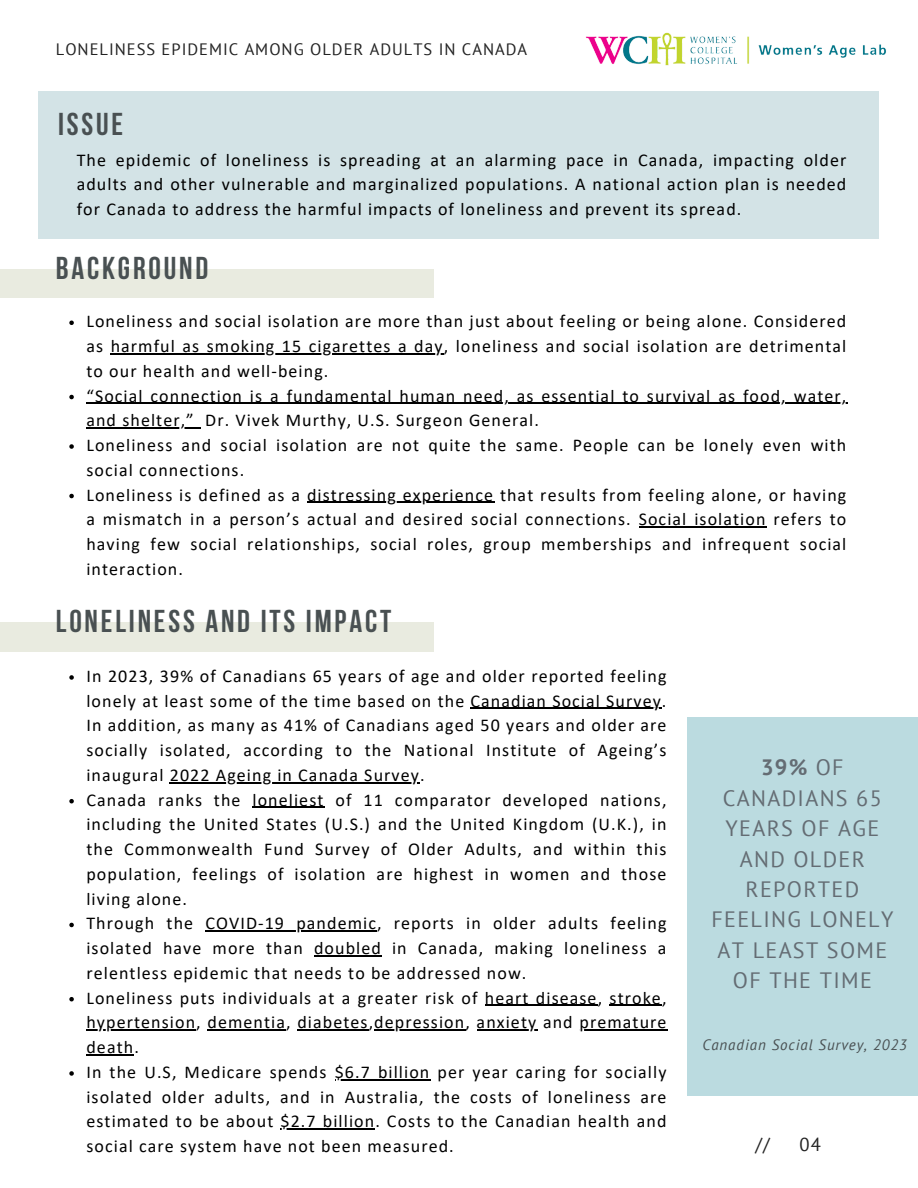
<style>
.page{position:relative;width:918px;height:1188px;background:#fff}
.page>*{position:absolute;margin:0;border:0;box-sizing:border-box;transform-origin:0 0}
.t1{font:700 31.5px "Bebas Neue";letter-spacing:.09em;color:#495052}
.t2{font:22.2px/30.3px "PT Sans";letter-spacing:.06em;color:#646c73;text-align:center}
.t3{font:18.6px "PT Sans";color:#222}
.t4{font:18px/24.8px "Calibri";letter-spacing:.06em;color:#000}
.t5{font:16.5px "PT Sans";letter-spacing:.06em;color:#222}
.t6{font:italic 15px "PT Sans";letter-spacing:.06em;color:#495052}
.s1{font-weight:700}
</style>
<div class="page">
<div style="left:38px;top:92px;width:840px;height:146px;background:#d3e3e6"></div>
<div style="left:0;top:270px;width:434px;height:28px;background:#e9ebe0"></div>
<svg style="left:69px;top:321px;width:5px;height:4px"></svg>
<hr style="left:111px;top:353px;width:333px;height:1px;background:#000">
<svg style="left:69px;top:395px;width:5px;height:4px"></svg>
<hr style="left:86px;top:403px;width:761px;height:1px;background:#000">
<hr style="left:86px;top:427px;width:109px;height:2px;background:#000">
<svg style="left:69px;top:444px;width:5px;height:5px"></svg>
<svg style="left:69px;top:494px;width:5px;height:4px"></svg>
<hr style="left:307px;top:502px;width:187px;height:1px;background:#000">
<hr style="left:639px;top:526px;width:128px;height:2px;background:#000">
<div style="left:0;top:623px;width:434px;height:28px;background:#e9ebe0"></div>
<div style="left:687px;top:718px;width:231px;height:378px;background:#bbdbe0"></div>
<img style="left:586px;top:32px;width:300px;height:34px">
<svg style="left:69px;top:675px;width:5px;height:5px"></svg>
<hr style="left:471px;top:708px;width:191px;height:1px;background:#000">
<hr style="left:170px;top:782px;width:250px;height:1px;background:#000">
<svg style="left:69px;top:799px;width:5px;height:4px"></svg>
<hr style="left:253px;top:807px;width:72px;height:1px;background:#000">
<svg style="left:69px;top:923px;width:5px;height:4px"></svg>
<hr style="left:205px;top:931px;width:172px;height:1px;background:#000">
<hr style="left:314px;top:955px;width:68px;height:1px;background:#000">
<svg style="left:69px;top:997px;width:5px;height:4px"></svg>
<hr style="left:485px;top:1005px;width:113px;height:1px;background:#000">
<hr style="left:610px;top:1005px;width:52px;height:1px;background:#000">
<hr style="left:86px;top:1030px;width:110px;height:1px;background:#000">
<hr style="left:208px;top:1030px;width:78px;height:1px;background:#000">
<hr style="left:297px;top:1030px;width:72px;height:1px;background:#000">
<hr style="left:374px;top:1030px;width:91px;height:1px;background:#000">
<hr style="left:477px;top:1030px;width:60px;height:1px;background:#000">
<hr style="left:580px;top:1030px;width:88px;height:1px;background:#000">
<hr style="left:86px;top:1054px;width:48px;height:1px;background:#000">
<svg style="left:69px;top:1071px;width:5px;height:5px"></svg>
<hr style="left:335px;top:1079px;width:96px;height:1px;background:#000">
<hr style="left:281px;top:1129px;width:94px;height:1px;background:#000">
<p class="t5" style="left:56px;top:38px;width:473px">LONELINESS EPIDEMIC AMONG OLDER ADULTS IN CANADA</p>
<p class="t1" style="left:58px;top:111px;width:67px">ISSUE</p>
<p class="t4" style="left:77px;top:149px;width:771px;text-align:justify">The epidemic of loneliness is spreading at an alarming pace in Canada, impacting older adults and other vulnerable and marginalized populations. A national action plan is needed for Canada to address the harmful impacts of loneliness and prevent its spread.</p>
<p class="t1" style="left:56px;top:255px;width:154px">BACKGROUND</p>
<p class="t4" style="left:86px;top:310px;width:761px">Loneliness and social isolation are more than just about feeling or being alone. Considered as harmful as smoking 15 cigarettes a day, loneliness and social isolation are detrimental</p>
<h3 class="t4" style="left:86px;top:360px;width:761px">to our health and well-being.<br>“Social connection is a fundamental human need, as essential to survival as food, water,</h3>
<p class="t4" style="left:86px;top:409px;width:454px">and shelter,” Dr. Vivek Murthy, U.S. Surgeon General.</p>
<h1 class="t4" style="left:86px;top:434px;width:761px">Loneliness and social isolation are not quite the same. People can be lonely even with social connections.</h1>
<h4 class="t4" style="left:86px;top:484px;width:761px">Loneliness is defined as a distressing experience that results from feeling alone, or having</h4>
<h1 class="t4" style="left:86px;top:508px;width:761px;text-align:justify">a mismatch in a person’s actual and desired social connections. Social isolation refers to having few social relationships, social roles, group memberships and infrequent social interaction.</h1>
<h1 class="t1" style="left:56px;top:609px;width:337px">LONELINESS AND ITS IMPACT</h1>
<p class="t4" style="left:86px;top:665px;width:582px">In 2023, 39% of Canadians 65 years of age and older reported feeling lonely at least some of the time based on the Canadian Social Survey.</p>
<p class="t4" style="left:86px;top:715px;width:582px;text-align:justify">In addition, as many as 41% of Canadians aged 50 years and older are socially isolated, according to the National Institute of Ageing’s inaugural 2022 Ageing in Canada Survey.</p>
<p class="t4" style="left:86px;top:789px;width:582px;text-align:justify">Canada ranks the loneliest of 11 comparator developed nations, including the United States (U.S.) and the United Kingdom (U.K.), in the Commonwealth Fund Survey of Older Adults, and within this population, feelings of isolation are highest in women and those living alone.</p>
<p class="t4" style="left:86px;top:913px;width:108px">Through the</p>
<p class="t4" style="left:86px;top:913px;width:582px;text-indent:119px">COVID-19 pandemic, reports in older adults feeling isolated have more than doubled in Canada, making loneliness a relentless epidemic that needs to be addressed now.<br>Loneliness puts individuals at a greater risk of heart disease, stroke,</p>
<p class="t4" style="left:86px;top:1012px;width:582px">hypertension, dementia, diabetes,depression, anxiety and premature</p>
<p class="t4" style="left:86px;top:1036px;width:242px">death.<br>In the U.S, Medicare spends</p>
<p class="t4" style="left:86px;top:1061px;width:582px;text-align:justify;text-indent:248px">$6.7 billion per year caring for socially isolated older adults, and in Australia, the costs of loneliness are estimated to be about $2.7 billion. Costs to the Canadian health and social care system have not been measured.</p>
<p class="t2" style="left:711px;top:752px;width:184px"><span class="s1">39%</span> OF<br>CANADIANS 65<br>YEARS OF AGE<br>AND OLDER<br>REPORTED<br>FEELING LONELY<br>AT LEAST SOME<br>OF THE TIME</p>
<p class="t6" style="left:702px;top:1035px;width:206px">Canadian Social Survey, 2023</p>
<p class="t3" style="left:756px;top:1132px;width:16px">//</p>
<p class="t3" style="left:800px;top:1132px;width:23px">04</p>
</div>
